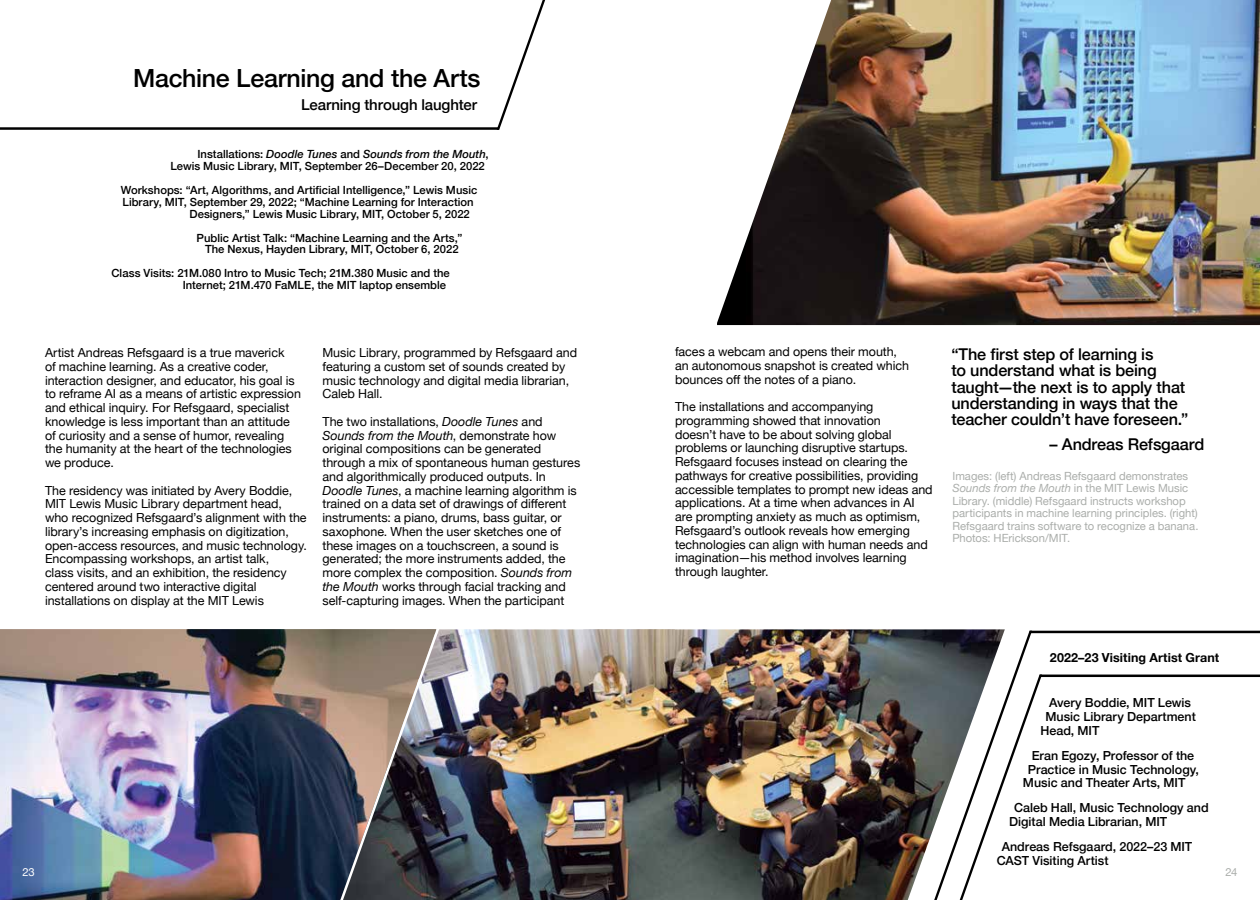
<style>
.page{position:relative;width:1260px;height:900px;background:#fff}
.page>*{position:absolute;margin:0;border:0;box-sizing:border-box;transform-origin:0 0}
.t1{font:500 25px "Helvetica Neue";letter-spacing:-.01em;color:#000}
.t2{font:500 16.25px/16.2px "Helvetica Neue";letter-spacing:-.01em;color:#000}
.t3{font:500 15px "Helvetica Neue";letter-spacing:-.01em;color:#000}
.t4{font:12.5px/13.8px "Helvetica Neue";letter-spacing:-.005em;color:#000}
.t5{font:500 12.5px/13.8px "Helvetica Neue";color:#000}
.t6{font:700 12.5px "Helvetica Neue";letter-spacing:.01em;color:#000}
.t7{font:500 11.25px/11.9px "Helvetica Neue";color:#000}
.t8{font:11.25px/12.5px "Helvetica Neue";color:#abaeab}
.t9{font:11.25px "Helvetica Neue";color:#fff}
.s1{font-style:italic}
</style>
<div class="page">
<hr style="left:0;top:127px;width:499px;height:3px;background:#000">
<svg style="left:495px;top:0;width:50px;height:130px"></svg>
<img style="left:442px;top:629px;width:141px;height:271px">
<img style="left:0;top:629px;width:442px;height:271px">
<hr style="left:1040px;top:675px;width:220px;height:2px;background:#000">
<hr style="left:1030px;top:631px;width:230px;height:2px;background:#000">
<svg style="left:1005px;top:630px;width:39px;height:149px"></svg>
<img style="left:717px;top:0;width:543px;height:326px">
<img style="left:583px;top:629px;width:422px;height:271px">
<h1 class="t1" style="left:133px;top:58px;width:349px">Machine Learning and the Arts</h1>
<p class="t3" style="left:301px;top:93px;width:177px">Learning through laughter</p>
<p class="t7" style="left:170px;top:148px;width:320px;text-indent:27px">Installations: <span class="s1">Doodle Tunes</span> and <span class="s1">Sounds from the Mouth</span>,<br>Lewis Music Library, MIT, September 26–December 20, 2022</p>
<p class="t7" style="left:121px;top:183px;width:358px">Workshops: “Art, Algorithms, and Artificial Intelligence,” Lewis Music</p>
<p class="t7" style="left:123px;top:195px;width:353px">Library, MIT, September 29, 2022; “Machine Learning for Interaction</p>
<p class="t7" style="left:190px;top:207px;width:282px">Designers,” Lewis Music Library, MIT, October 5, 2022</p>
<p class="t7" style="left:197px;top:231px;width:267px;text-align:center">Public Artist Talk: “Machine Learning and the Arts,”<br>The Nexus, Hayden Library, MIT, October 6, 2022</p>
<p class="t7" style="left:183px;top:266px;width:269px;text-indent:-71px">Class Visits: 21M.080 Intro to Music Tech; 21M.380 Music and the<br>Internet; 21M.470 FaMLE, the MIT laptop ensemble</p>
<p class="t4" style="left:45px;top:346px;width:258px">Artist Andreas Refsgaard is a true maverick<br>of machine learning. As a creative coder, interaction designer, and educator, his goal is to reframe AI as a means of artistic expression and ethical inquiry. For Refsgaard, specialist knowledge is less important than an attitude of curiosity and a sense of humor, revealing the humanity at the heart of the technologies we produce.</p>
<p class="t4" style="left:45px;top:484px;width:263px">The residency was initiated by Avery Boddie, MIT Lewis Music Library department head, who recognized Refsgaard’s alignment with the library’s increasing emphasis on digitization, open-access resources, and music technology.<br>Encompassing workshops, an artist talk,<br>class visits, and an exhibition, the residency centered around two interactive digital installations on display at the MIT Lewis</p>
<p class="t4" style="left:322px;top:346px;width:256px">Music Library, programmed by Refsgaard and featuring a custom set of sounds created by music technology and digital media librarian, Caleb Hall.</p>
<p class="t4" style="left:322px;top:415px;width:259px">The two installations, <span class="s1">Doodle Tunes</span> and <span class="s1">Sounds from the Mouth</span>, demonstrate how original compositions can be generated through a mix of spontaneous human gestures and algorithmically produced outputs. In <span class="s1">Doodle Tunes</span>, a machine learning algorithm is trained on a data set of drawings of different instruments: a piano, drums, bass guitar, or saxophone. When the user sketches one of these images on a touchscreen, a sound is generated; the more instruments added, the more complex the composition. <span class="s1">Sounds from the Mouth</span> works through facial tracking and self-capturing images. When the participant</p>
<p class="t9" style="left:22px;top:864px;width:14px">23</p>
<p class="t4" style="left:675px;top:346px;width:236px">faces a webcam and opens their mouth, an autonomous snapshot is created which bounces off the notes of a piano.</p>
<p class="t4" style="left:675px;top:401px;width:259px">The installations and accompanying programming showed that innovation<br>doesn’t have to be about solving global problems or launching disruptive startups.<br>Refsgaard focuses instead on clearing the pathways for creative possibilities, providing accessible templates to prompt new ideas and applications. At a time when advances in AI are prompting anxiety as much as optimism, Refsgaard’s outlook reveals how emerging technologies can align with human needs and imagination—his method involves learning through laughter.</p>
<h2 class="t2" style="left:951px;top:345px;width:239px">“The first step of learning is<br>to understand what is being taught—the next is to apply that understanding in ways that the teacher couldn’t have foreseen.”</h2>
<h2 class="t2" style="left:1050px;top:435px;width:156px">– Andreas Refsgaard</h2>
<p class="t8" style="left:952px;top:470px;width:247px">Images: (left) Andreas Refsgaard demonstrates <span class="s1">Sounds from the Mouth</span> in the MIT Lewis Music Library. (middle) Refsgaard instructs workshop participants in machine learning principles. (right)<br>Refsgaard trains software to recognize a banana.<br>Photos: HErickson/MIT.</p>
<p class="t6" style="left:1050px;top:647px;width:171px">2022–23 Visiting Artist Grant</p>
<p class="t5" style="left:1049px;top:695px;width:143px">Avery Boddie, MIT Lewis</p>
<p class="t5" style="left:1045px;top:709px;width:152px">Music Library Department</p>
<p class="t5" style="left:1040px;top:723px;width:61px">Head, MIT</p>
<p class="t5" style="left:1032px;top:748px;width:164px">Eran Egozy, Professor of the</p>
<p class="t5" style="left:1028px;top:761px;width:173px">Practice in Music Technology,</p>
<p class="t5" style="left:1023px;top:775px;width:164px">Music and Theater Arts, MIT</p>
<p class="t5" style="left:1009px;top:800px;width:201px;text-indent:5px">Caleb Hall, Music Technology and<br>Digital Media Librarian, MIT</p>
<p class="t5" style="left:997px;top:839px;width:197px;text-indent:5px">Andreas Refsgaard, 2022–23 MIT<br>CAST Visiting Artist</p>
<p class="t8" style="left:1225px;top:867px;width:14px">24</p>
</div>
